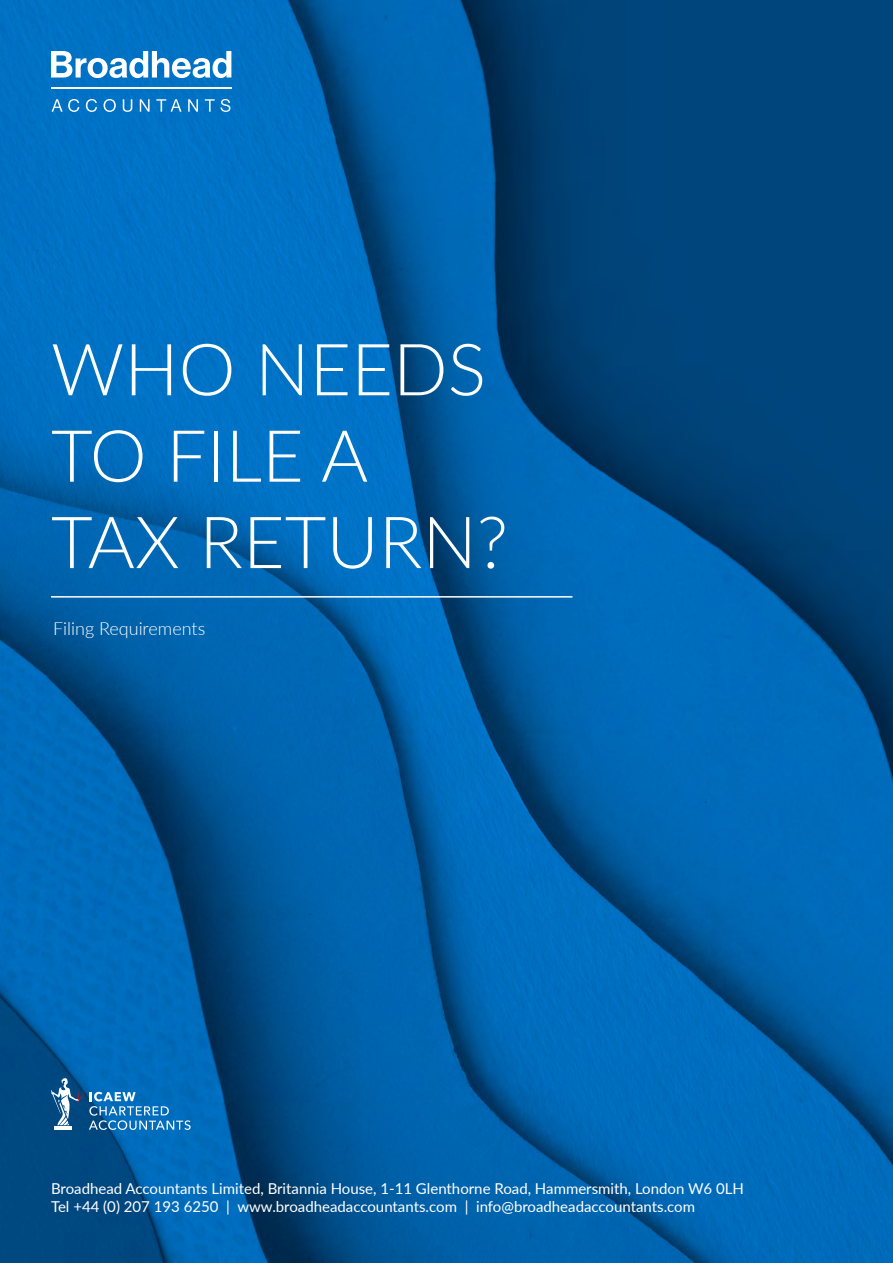
<style>
.page{position:relative;width:893px;height:1263px;background:#fff}
.page>*{position:absolute;margin:0;border:0;box-sizing:border-box;transform-origin:0 0}
.t1{font:300 72px/86.4px "Lato";color:#fff}
.t2{font:300 18px "Lato";color:#fff}
.t3{font:15px/18px "Lato";color:#fff}
</style>
<div class="page">
<img style="left:0;top:0;width:893px;height:1263px">
<svg style="left:51px;top:1078px;width:140px;height:52px;background:#297ab7"></svg>
<hr style="left:51px;top:596px;width:521px;height:2px;background:#fff">
<svg style="left:51px;top:51px;width:180px;height:27px"></svg>
<svg style="left:52px;top:99px;width:27px;height:13px"></svg>
<svg style="left:86px;top:99px;width:11px;height:13px"></svg>
<svg style="left:104px;top:99px;width:12px;height:13px"></svg>
<svg style="left:123px;top:99px;width:9px;height:13px"></svg>
<svg style="left:140px;top:99px;width:10px;height:13px"></svg>
<svg style="left:156px;top:99px;width:26px;height:13px"></svg>
<svg style="left:188px;top:99px;width:10px;height:13px"></svg>
<svg style="left:205px;top:99px;width:25px;height:13px"></svg>
<hr style="left:51px;top:87px;width:180px;height:2px;background:#fff">
<h1 class="t1" style="left:51px;top:324px;width:458px">WHO NEEDS<br>TO FILE A<br>TAX RETURN?</h1>
<p class="t2" style="left:53px;top:616px;width:154px">Filing Requirements</p>
<p class="t3" style="left:51px;top:1179px;width:694px">Broadhead Accountants Limited, Britannia House, 1-11 Glenthorne Road, Hammersmith, London W6 0LH<br>Tel +44 (0) 207 193 6250 | www.broadheadaccountants.com | info@broadheadaccountants.com</p>
</div>
